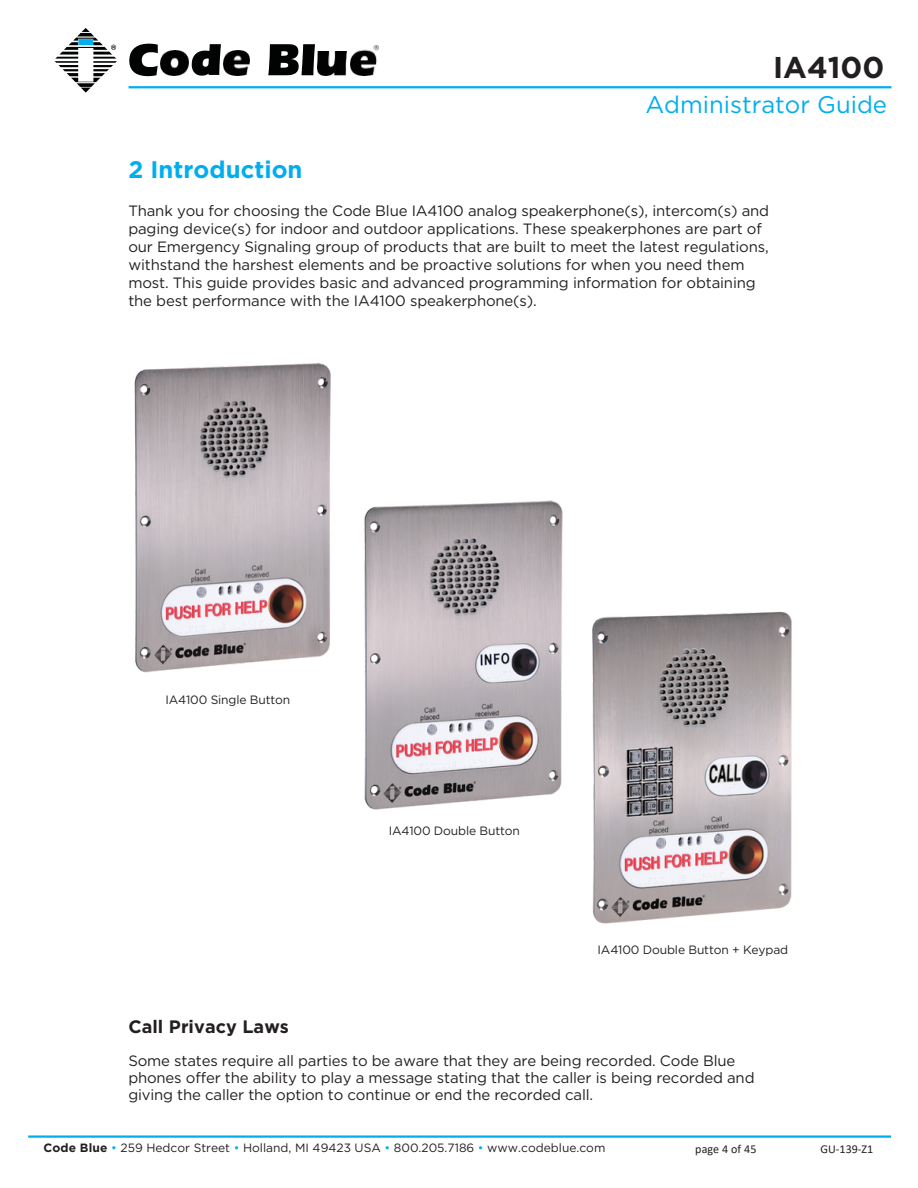
<style>
.page{position:relative;width:918px;height:1188px;background:#fff}
.page>*{position:absolute;margin:0;border:0;box-sizing:border-box;transform-origin:0 0}
.t1{font:700 30px "Gotham";color:#231f20}
.t2{font:24px "Gotham";color:#00aeef}
.t3{font:700 24px "Gotham";color:#00aeef}
.t4{font:700 18px "Gotham";letter-spacing:.005em;color:#231f20}
.t5{font:15px/18px "Gotham";letter-spacing:-.01em;color:#231f20}
.t6{font:12px "Gotham";letter-spacing:-.01em;color:#231f20}
.t7{font:12px "Calibri";letter-spacing:.005em;color:#231f20}
.s1{font-weight:700}
.s2{color:#00aeef}
</style>
<div class="page">
<svg style="left:55px;top:28px;width:62px;height:65px"></svg>
<svg style="left:129px;top:44px;width:29px;height:32px"></svg>
<svg style="left:192px;top:44px;width:29px;height:32px"></svg>
<svg style="left:268px;top:44px;width:47px;height:31px"></svg>
<img style="left:350px;top:45px;width:28px;height:31px">
<img style="left:160px;top:51px;width:28px;height:24px">
<img style="left:224px;top:51px;width:26px;height:24px">
<img style="left:318px;top:51px;width:29px;height:25px">
<hr style="left:28px;top:1135px;width:863px;height:3px;background:#00aeef">
<hr style="left:129px;top:86px;width:762px;height:2px;background:#00aeef">
<img style="left:134px;top:362px;width:197px;height:311px">
<img style="left:281px;top:475px;width:282px;height:335px">
<img style="left:503px;top:580px;width:289px;height:344px">
<h2 class="t3" style="left:128px;top:155px;width:176px">2 Introduction</h2>
<h1 class="t1" style="left:773px;top:49px;width:113px">IA4100</h1>
<h2 class="t2" style="left:645px;top:90px;width:243px">Administrator Guide</h2>
<p class="t5" style="left:128px;top:201px;width:642px">Thank you for choosing the Code Blue IA4100 analog speakerphone(s), intercom(s) and paging device(s) for indoor and outdoor applications. These speakerphones are part of our Emergency Signaling group of products that are built to meet the latest regulations, withstand the harshest elements and be proactive solutions for when you need them most. This guide provides basic and advanced programming information for obtaining the best performance with the IA4100 speakerphone(s).</p>
<p class="t6" style="left:165px;top:693px;width:126px">IA4100 Single Button</p>
<p class="t4" style="left:128px;top:1015px;width:162px">Call Privacy Laws</p>
<p class="t6" style="left:389px;top:823px;width:133px">IA4100 Double Button</p>
<p class="t6" style="left:598px;top:942px;width:192px">IA4100 Double Button + Keypad</p>
<p class="t5" style="left:128px;top:1052px;width:628px;line-height:16.8px">Some states require all parties to be aware that they are being recorded. Code Blue phones offer the ability to play a message stating that the caller is being recorded and giving the caller the option to continue or end the recorded call.</p>
<p class="t6" style="left:44px;top:1141px;width:563px"><span class="s1">Code Blue</span> <span class="s2">•</span> 259 Hedcor Street <span class="s2">•</span> Holland, MI 49423 USA <span class="s2">•</span> 800.205.7186 <span class="s2">•</span> www.codeblue.com</p>
<p class="t7" style="left:695px;top:1144px;width:63px">page 4 of 45</p>
<p class="t7" style="left:821px;top:1144px;width:54px">GU-139-Z1</p>
</div>
